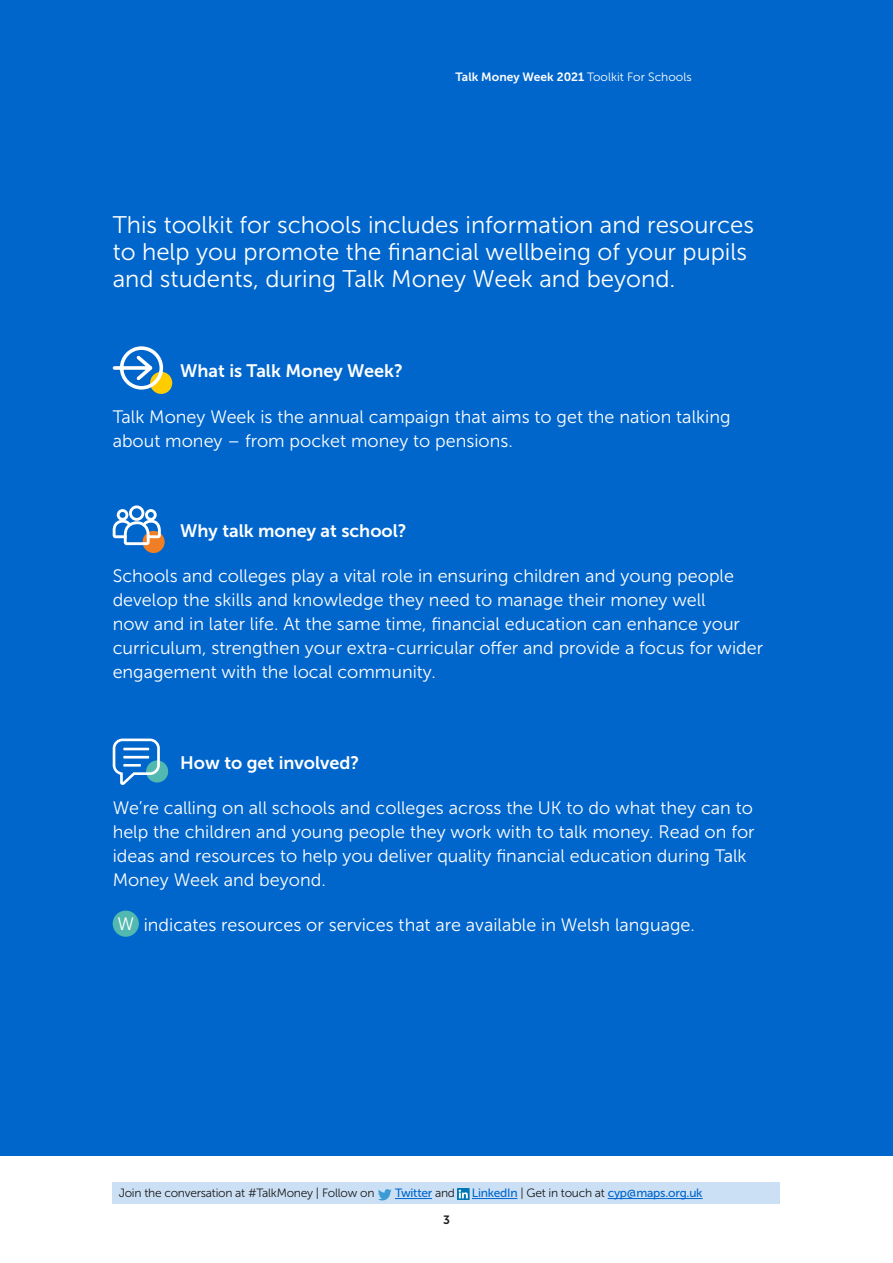
<style>
.page{position:relative;width:893px;height:1263px;background:#fff}
.page>*{position:absolute;margin:0;border:0;box-sizing:border-box;transform-origin:0 0}
.t1{font:24px/27px "Museo Sans 300";color:#fff}
.t2{font:18px/24px "Museo Sans 300";color:#fff}
.t3{font:18px "Museo Sans 700";color:#fff}
.t4{font:12px "Museo Sans 500";letter-spacing:-.02em;color:#06c}
.t5{font:12px "Museo Sans 300";letter-spacing:-.02em;color:#1a1a1a}
.t6{font:12px "Museo Sans 700";color:#fff}
.t7{font:12px "Museo Sans 700";color:#1a1a1a}
.s1{font-family:"Museo Sans 300"}
.s2{font-family:"Museo Sans 300";color:#1a1a1a}
</style>
<div class="page">
<div style="left:0;top:0;width:893px;height:1155px;background:#06c"></div>
<div style="left:113px;top:1182px;width:667px;height:21px;background:#cce0f5"></div>
<hr style="left:395px;top:1198px;width:37px;height:1px;background:#06c">
<hr style="left:472px;top:1198px;width:45px;height:1px;background:#06c">
<hr style="left:608px;top:1198px;width:95px;height:1px;background:#06c">
<svg style="left:378px;top:1189px;width:14px;height:11px"></svg>
<svg style="left:458px;top:1188px;width:11px;height:11px"></svg>
<div style="left:150px;top:372px;width:22px;height:22px;background:#fc0;border-radius:50%"></div>
<svg style="left:112px;top:346px;width:53px;height:45px"></svg>
<div style="left:143px;top:531px;width:22px;height:22px;background:#ef7e25;border-radius:50%"></div>
<svg style="left:113px;top:505px;width:48px;height:40px"></svg>
<div style="left:146px;top:760px;width:22px;height:22px;background:#51b9af;border-radius:50%"></div>
<svg style="left:113px;top:738px;width:47px;height:47px"></svg>
<div style="left:113px;top:910px;width:26px;height:27px;background:#51b9af;border-radius:50%"></div>
<p class="t6" style="left:455px;top:70px;width:238px">Talk Money Week 2021 <span class="s1">Toolkit For Schools</span></p>
<h1 class="t1" style="left:113px;top:211px;width:643px">This toolkit for schools includes information and resources to help you promote the financial wellbeing of your pupils and students, during Talk Money Week and beyond.</h1>
<p class="t3" style="left:180px;top:361px;width:224px">What is Talk Money Week?</p>
<p class="t2" style="left:113px;top:404px;width:619px">Talk Money Week is the annual campaign that aims to get the nation talking about money – from pocket money to pensions.</p>
<p class="t3" style="left:180px;top:521px;width:228px">Why talk money at school?</p>
<p class="t2" style="left:113px;top:564px;width:652px">Schools and colleges play a vital role in ensuring children and young people develop the skills and knowledge they need to manage their money well<br>now and in later life. At the same time, financial education can enhance your curriculum, strengthen your extra-curricular offer and provide a focus for wider engagement with the local community.</p>
<p class="t3" style="left:180px;top:753px;width:181px">How to get involved?</p>
<p class="t2" style="left:113px;top:796px;width:643px">We’re calling on all schools and colleges across the UK to do what they can to help the children and young people they work with to talk money. Read on for ideas and resources to help you deliver quality financial education during Talk Money Week and beyond.</p>
<p class="t2" style="left:117px;top:913px;width:579px">W indicates resources or services that are available in Welsh language.</p>
<p class="t5" style="left:119px;top:1187px;width:257px">Join the conversation at #TalkMoney | Follow on</p>
<p class="t4" style="left:395px;top:1186px;width:62px">Twitter <span class="s2">and</span></p>
<p class="t4" style="left:472px;top:1186px;width:232px">LinkedIn <span class="s2">| Get in touch at</span> cyp@maps.org.uk</p>
<p class="t7" style="left:443px;top:1213px;width:8px">3</p>
</div>
